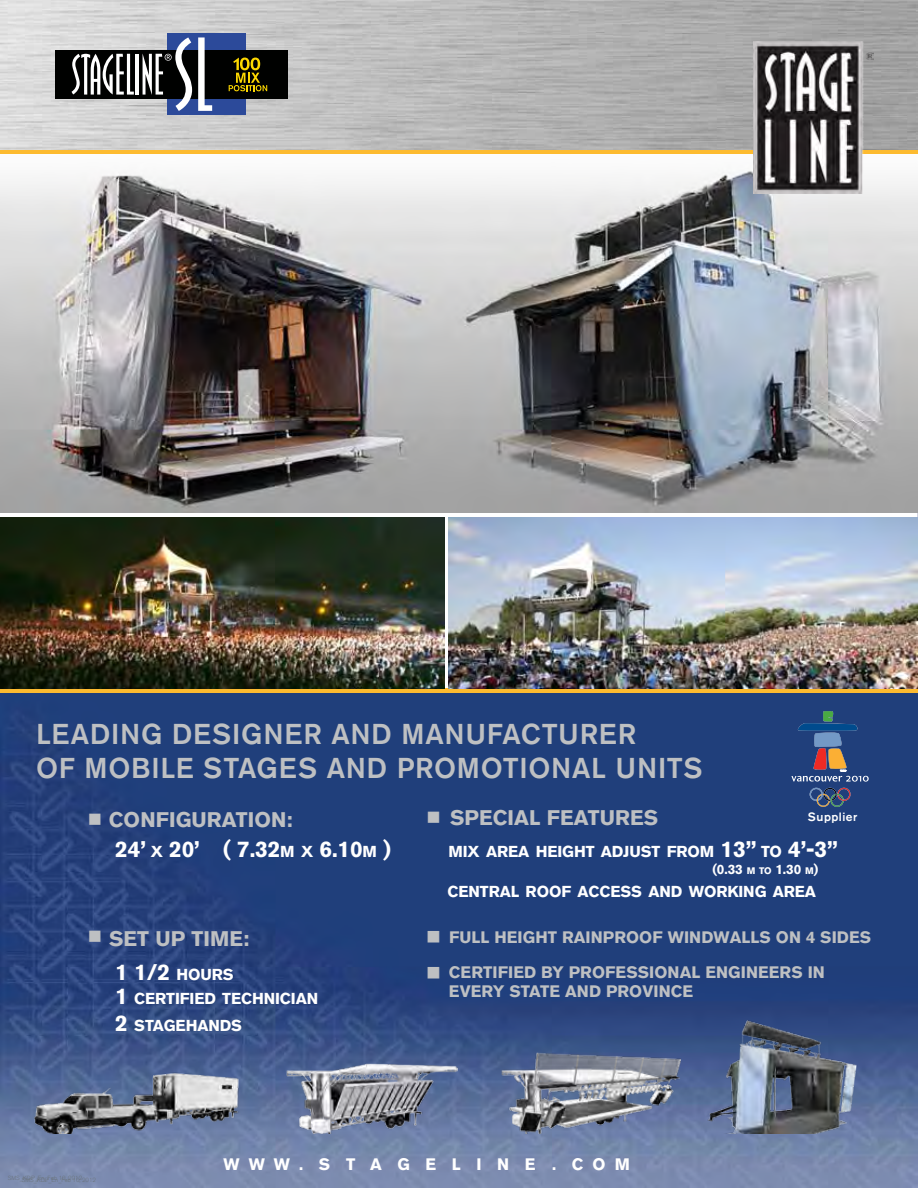
<style>
.page{position:relative;width:918px;height:1188px;background:#fff}
.page>*{position:absolute;margin:0;border:0;box-sizing:border-box;transform-origin:0 0}
.t1{font:700 46.5px/35.7px "Akzidenz Grotesk BQ";color:#bec0c2}
.t2{font:700 45px "Akzidenz Grotesk BQ";color:#bec0c2}
.t3{font:500 28.5px/34.2px "Akzidenz Grotesk BQ";letter-spacing:.025em;color:#bec0c2}
.t4{font:700 22.5px "Akzidenz Grotesk BQ";letter-spacing:-.005em;color:#fff}
.t5{font:700 21px "Akzidenz Grotesk BQ";letter-spacing:.005em;color:#bec0c2}
.t6{font:700 16.5px/34.7px "Akzidenz Grotesk BQ";letter-spacing:.005em;color:#bec0c2}
.t7{font:700 16.5px "Akzidenz Grotesk BQ";letter-spacing:.95em;color:#fff}
.t8{font:700 15.75px/24px "Akzidenz Grotesk BQ";letter-spacing:-.005em;color:#fff}
.t9{font:700 13.5px "Akzidenz Grotesk BQ";color:#fff}
.t10{font:500 12px "Akzidenz Grotesk BQ";letter-spacing:.04em;color:#fff}
.t11{font:300 6px "Akzidenz Grotesk BQ";color:#6a737b}
.s1{font-size:45px}
.s2{font-size:15.75px}
.s3{font-size:22.5px}
.s4{font-size:9.45px}
</style>
<div class="page">
<hr style="left:917px;top:72px;width:1px;height:1116px;background:#d0d2e0">
<img style="left:0;top:0;width:918px;height:150px">
<div style="left:0;top:150px;width:918px;height:5px;background:#fdbb30"></div>
<img style="left:0;top:693px;width:918px;height:495px">
<div style="left:0;top:688px;width:918px;height:5px;background:#fdbb30"></div>
<svg style="left:810px;top:788px;width:41px;height:19px"></svg>
<svg style="left:791px;top:711px;width:78px;height:71px;background:#40547e"></svg>
<img style="left:0;top:155px;width:918px;height:358px">
<div style="left:167px;top:34px;width:79px;height:81px;background:#2c4a9a"></div>
<div style="left:55px;top:50px;width:233px;height:48px;background:#000100"></div>
<svg style="left:72px;top:54px;width:62px;height:41px"></svg>
<hr style="left:136px;top:54px;width:3px;height:41px;background:#fff">
<svg style="left:143px;top:37px;width:49px;height:74px"></svg>
<svg style="left:198px;top:37px;width:14px;height:74px"></svg>
<svg style="left:229px;top:58px;width:38px;height:33px"></svg>
<img style="left:35px;top:1013px;width:846px;height:121px">
<img style="left:753px;top:41px;width:121px;height:153px">
<img style="left:449px;top:518px;width:469px;height:170px">
<div style="left:804px;top:931px;width:14px;height:13px;background:#213e78"></div>
<img style="left:0;top:518px;width:444px;height:170px">
<h3 class="t3" style="left:36px;top:716px;width:668px">LEADING DESIGNER AND MANUFACTURER<br>OF MOBILE STAGES AND PROMOTIONAL UNITS</h3>
<h3 class="t5" style="left:87px;top:808px;width:207px"><span class="s1">•</span> CONFIGURATION:</h3>
<h2 class="t2" style="left:426px;top:792px;width:16px">•</h2>
<h3 class="t5" style="left:450px;top:805px;width:210px">SPECIAL FEATURES</h3>
<p class="t10" style="left:808px;top:809px;width:51px">Supplier</p>
<h3 class="t4" style="left:115px;top:837px;width:277px">24’ <span class="s2">X</span> 20’ ( 7.32<span class="s2">M X</span> 6.10<span class="s2">M</span> )</h3>
<p class="t8" style="left:448px;top:840px;width:391px">MIX AREA HEIGHT ADJUST FROM <span class="s3">13”</span> TO <span class="s3">4’-3”</span></p>
<p class="t9" style="left:712px;top:862px;width:107px">(0.33 <span class="s4">M TO</span> 1.30 <span class="s4">M</span>)</p>
<p class="t8" style="left:448px;top:879px;width:370px">CENTRAL ROOF ACCESS AND WORKING AREA</p>
<h3 class="t5" style="left:88px;top:926px;width:163px"><span class="s1">•</span> SET UP TIME:</h3>
<p class="t6" style="left:449px;top:920px;width:423px">FULL HEIGHT RAINPROOF WINDWALLS ON 3 SIDES<br>CERTIFIED BY PROFESSIONAL ENGINEERS IN</p>
<p class="t6" style="left:449px;top:974px;width:246px">EVERY STATE AND PROVINCE</p>
<h1 class="t1" style="left:426px;top:919px;width:17px">• •</h1>
<p class="t6" style="left:806px;top:920px;width:11px">4</p>
<p class="t8" style="left:115px;top:962px;width:204px"><span class="s3">1 1/2</span> HOURS<br><span class="s3">1</span> CERTIFIED TECHNICIAN</p>
<p class="t8" style="left:115px;top:1013px;width:128px"><span class="s3">2</span> STAGEHANDS</p>
<p class="t11" style="left:8px;top:1175px;width:76px">SMS_KDP_En_Feb 10, 2012</p>
<p class="t11" style="left:22px;top:1177px;width:76px">SMS_KDP_En_Feb 10, 2012</p>
<p class="t7" style="left:223px;top:1155px;width:408px">WWW.STAGELINE.COM</p>
</div>
